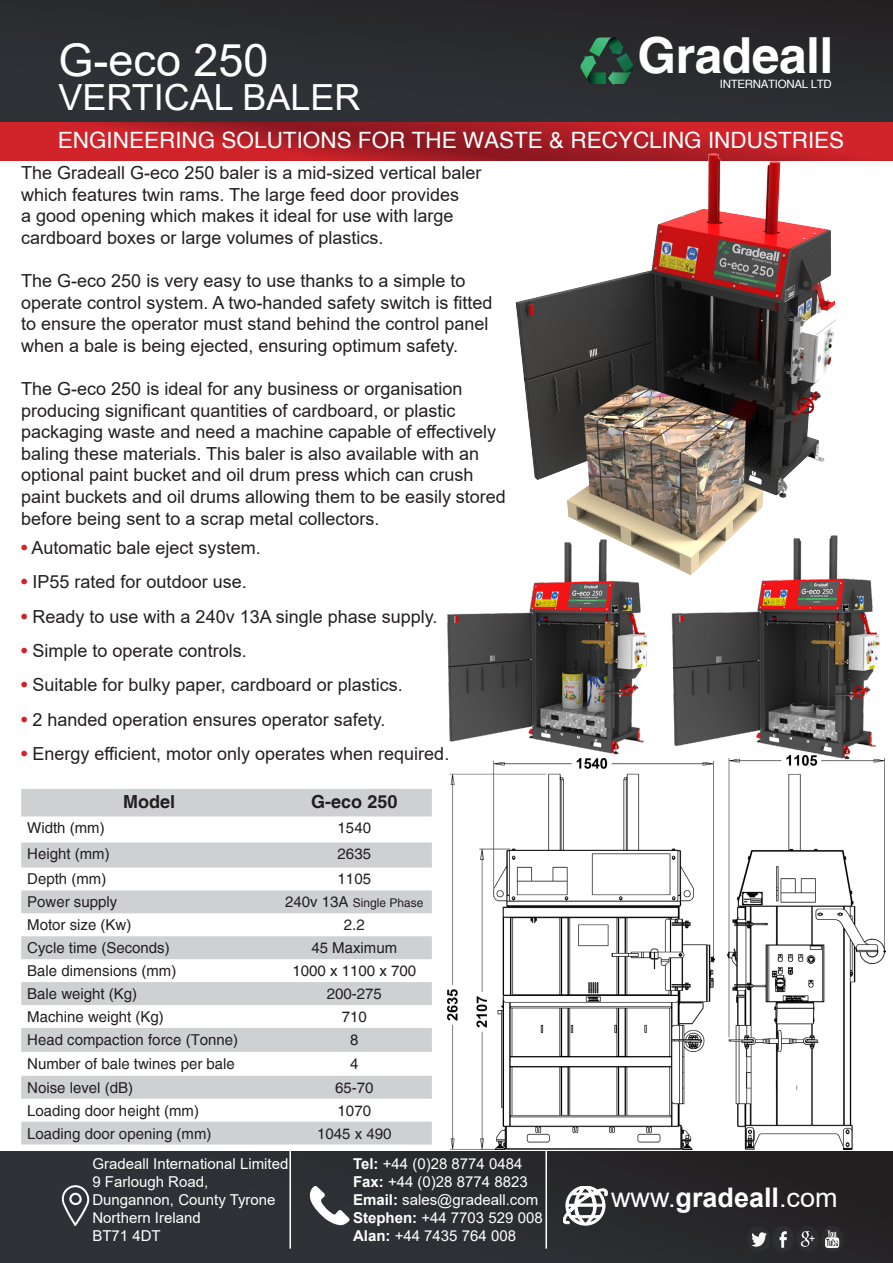
<style>
.page{position:relative;width:893px;height:1263px;background:#fff}
.page>*{position:absolute;margin:0;border:0;box-sizing:border-box;transform-origin:0 0}
.t1{font:700 49.8px "Helvetica";letter-spacing:-.01em;color:#fff}
.t2{font:45px "Arial";color:#fff}
.t3{font:36px "Arial";color:#fff}
.t4{font:27px "Arial";color:#fff}
.t5{font:22.5px "Helvetica";color:#fff}
.t6{font:18px/21.6px "Arial";color:#231f20}
.t7{font:700 18px "Helvetica";color:#231f20}
.t8{font:15px "Helvetica";color:#231f20}
.t9{font:15px "Arial";color:#fff}
.t10{font:12px "Helvetica";color:#231f20}
.t11{font:11.55px "Helvetica";letter-spacing:-.025em;color:#fff}
.s1{font-family:"Helvetica";color:#d1232a}
.s2{font-size:15px}
.s3{font-weight:700}
</style>
<div class="page">
<div style="left:0;top:0;width:893px;height:161px;background:#2b2d31"></div>
<svg style="left:1px;top:123px;width:892px;height:38px;background:#bc1f27"></svg>
<svg style="left:580px;top:37px;width:54px;height:49px"></svg>
<div style="left:0;top:1151px;width:893px;height:112px;background:linear-gradient(to right,#30363b,#242223)"></div>
<hr style="left:289px;top:1151px;width:2px;height:97px;background:#fff">
<hr style="left:545px;top:1151px;width:2px;height:97px;background:#fff">
<svg style="left:62px;top:1185px;width:27px;height:41px"></svg>
<svg style="left:310px;top:1186px;width:39px;height:39px"></svg>
<svg style="left:563px;top:1186px;width:44px;height:39px"></svg>
<div style="left:747px;top:1226px;width:23px;height:26px;background:#2e2f31;border-radius:50%"></div>
<svg style="left:751px;top:1232px;width:16px;height:15px"></svg>
<div style="left:772px;top:1226px;width:23px;height:26px;background:#2e2f31;border-radius:50%"></div>
<div style="left:796px;top:1226px;width:23px;height:26px;background:#2d2d30;border-radius:50%"></div>
<div style="left:821px;top:1226px;width:23px;height:26px;background:#2d2d2f;border-radius:50%"></div>
<svg style="left:780px;top:1231px;width:6px;height:16px"></svg>
<svg style="left:801px;top:1231px;width:13px;height:16px"></svg>
<svg style="left:825px;top:1230px;width:14px;height:18px"></svg>
<svg style="left:21px;top:789px;width:411px;height:355px;fill:#cfd0d2"></svg>
<img style="left:419px;top:141px;width:474px;height:398px">
<img style="left:447px;top:539px;width:211px;height:216px">
<img style="left:658px;top:536px;width:235px;height:219px">
<img style="left:447px;top:759px;width:267px;height:390px">
<img style="left:728px;top:755px;width:158px;height:394px">
<p class="t2" style="left:59px;top:29px;width:212px">G-eco 250</p>
<p class="t3" style="left:59px;top:73px;width:304px">VERTICAL BALER</p>
<p class="t1" style="left:637px;top:25px;width:197px">Gradeall</p>
<p class="t11" style="left:720px;top:78px;width:114px">INTERNATIONAL LTD</p>
<p class="t5" style="left:58px;top:127px;width:788px">ENGINEERING SOLUTIONS FOR THE WASTE &amp; RECYCLING INDUSTRIES</p>
<p class="t6" style="left:21px;top:162px;width:462px">The Gradeall G-eco 250 baler is a mid-sized vertical baler which features twin rams. The large feed door provides<br>a good opening which makes it ideal for use with large cardboard boxes or large volumes of plastics.</p>
<p class="t6" style="left:21px;top:270px;width:473px">The G-eco 250 is very easy to use thanks to a simple to operate control system. A two-handed safety switch is fitted to ensure the operator must stand behind the control panel when a bale is being ejected, ensuring optimum safety.</p>
<p class="t6" style="left:21px;top:378px;width:486px">The G-eco 250 is ideal for any business or organisation producing significant quantities of cardboard, or plastic packaging waste and need a machine capable of effectively baling these materials. This baler is also available with an optional paint bucket and oil drum press which can crush paint buckets and oil drums allowing them to be easily stored before being sent to a scrap metal collectors.</p>
<p class="t6" style="left:21px;top:537px;width:241px"><span class="s1">•</span> Automatic bale eject system.</p>
<p class="t6" style="left:21px;top:571px;width:227px"><span class="s1">•</span> IP55 rated for outdoor use.</p>
<p class="t6" style="left:21px;top:605px;width:418px"><span class="s1">•</span> Ready to use with a 240v 13A single phase supply.</p>
<p class="t6" style="left:21px;top:640px;width:227px"><span class="s1">•</span> Simple to operate controls.</p>
<p class="t6" style="left:21px;top:674px;width:383px"><span class="s1">•</span> Suitable for bulky paper, cardboard or plastics.</p>
<p class="t6" style="left:21px;top:708px;width:366px"><span class="s1">•</span> 2 handed operation ensures operator safety.</p>
<p class="t6" style="left:21px;top:743px;width:430px"><span class="s1">•</span> Energy efficient, motor only operates when required.</p>
<p class="t7" style="left:123px;top:790px;width:54px">Model</p>
<p class="t7" style="left:311px;top:790px;width:88px">G-eco 250</p>
<p class="t8" style="left:27px;top:819px;width:79px">Width (mm)</p>
<p class="t8" style="left:338px;top:819px;width:35px">1540</p>
<p class="t8" style="left:27px;top:845px;width:84px">Height (mm)</p>
<p class="t8" style="left:338px;top:845px;width:35px">2635</p>
<p class="t8" style="left:27px;top:870px;width:81px">Depth (mm)</p>
<p class="t8" style="left:338px;top:870px;width:35px">1105</p>
<p class="t8" style="left:27px;top:893px;width:92px">Power supply</p>
<p class="t10" style="left:285px;top:896px;width:140px"><span class="s2">240v 13A</span> Single Phase</p>
<p class="t8" style="left:27px;top:916px;width:106px">Motor size (Kw)</p>
<p class="t8" style="left:344px;top:916px;width:22px">2.2</p>
<p class="t8" style="left:27px;top:939px;width:144px">Cycle time (Seconds)</p>
<p class="t8" style="left:311px;top:939px;width:87px">45 Maximum</p>
<p class="t8" style="left:27px;top:962px;width:151px">Bale dimensions (mm)</p>
<p class="t8" style="left:293px;top:962px;width:125px">1000 x 1100 x 700</p>
<p class="t8" style="left:27px;top:985px;width:112px">Bale weight (Kg)</p>
<p class="t8" style="left:327px;top:985px;width:57px">200-275</p>
<p class="t8" style="left:27px;top:1008px;width:138px">Machine weight (Kg)</p>
<p class="t8" style="left:342px;top:1008px;width:27px">710</p>
<p class="t8" style="left:27px;top:1031px;width:212px">Head compaction force (Tonne)</p>
<p class="t8" style="left:350px;top:1031px;width:10px">8</p>
<p class="t8" style="left:27px;top:1055px;width:209px">Number of bale twines per bale</p>
<p class="t8" style="left:350px;top:1055px;width:10px">4</p>
<p class="t8" style="left:27px;top:1079px;width:107px">Noise level (dB)</p>
<p class="t8" style="left:335px;top:1079px;width:40px">65-70</p>
<p class="t8" style="left:27px;top:1101px;width:173px">Loading door height (mm)</p>
<p class="t8" style="left:338px;top:1101px;width:35px">1070</p>
<p class="t8" style="left:27px;top:1124px;width:186px">Loading door opening (mm)</p>
<p class="t8" style="left:317px;top:1124px;width:76px">1045 x 490</p>
<p class="t9" style="left:92px;top:1153px;width:197px">Gradeall International Limited</p>
<p class="t9" style="left:92px;top:1171px;width:117px">9 Farlough Road,</p>
<p class="t9" style="left:92px;top:1189px;width:185px">Dungannon, County Tyrone</p>
<p class="t9" style="left:92px;top:1207px;width:110px">Northern Ireland</p>
<p class="t9" style="left:92px;top:1225px;width:70px">BT71 4DT</p>
<p class="t9" style="left:353px;top:1153px;width:171px"><span class="s3">Tel:</span> +44 (0)28 8774 0484</p>
<p class="t9" style="left:353px;top:1171px;width:176px"><span class="s3">Fax:</span> +44 (0)28 8774 8823</p>
<p class="t9" style="left:353px;top:1189px;width:187px"><span class="s3">Email:</span> sales@gradeall.com</p>
<p class="t9" style="left:353px;top:1207px;width:191px"><span class="s3">Stephen:</span> +44 7703 529 008</p>
<p class="t9" style="left:353px;top:1225px;width:165px"><span class="s3">Alan:</span> +44 7435 764 008</p>
<p class="t4" style="left:611px;top:1179px;width:228px">www.<span class="s3">gradeall</span>.com</p>
</div>
